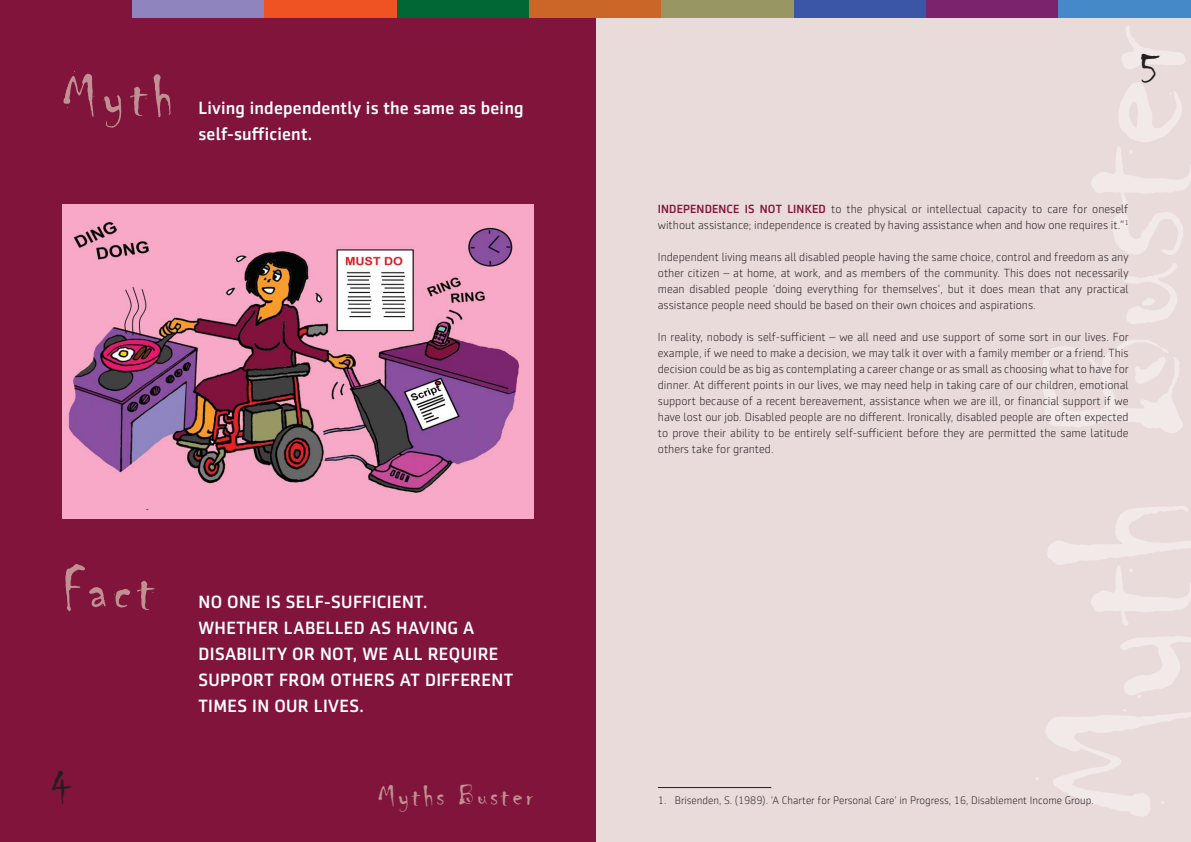
<style>
.page{position:relative;width:1191px;height:842px;background:#fff}
.page>*{position:absolute;margin:0;border:0;box-sizing:border-box;transform-origin:0 0}
.t1{font:60px "Chiller";letter-spacing:.1em;color:#c09094}
.t2{font:48px "Chiller";color:#231f20}
.t3{font:30px "Chiller";letter-spacing:.1em;color:#c09094}
.t4{font:500 18px/26px "Sentico Sans DT";letter-spacing:.02em;color:#fff}
.t5{font:300 12px/16px "Sentico Sans DT";color:#231f20;text-align:justify}
.t6{font:300 11px "Sentico Sans DT";color:#231f20}
.s1{font-weight:500;color:#81143a}
</style>
<div class="page">
<div style="left:595px;top:0;width:596px;height:842px;background:#eadbdb"></div>
<div style="left:0;top:0;width:595px;height:842px;background:#81143a"></div>
<hr style="left:658px;top:787px;width:113px;height:1px;background:#231f20">
<img style="left:62px;top:204px;width:471px;height:314px">
<div style="left:132px;top:0;width:133px;height:17px;background:#9084bf"></div>
<div style="left:265px;top:0;width:132px;height:17px;background:#f05323"></div>
<div style="left:397px;top:0;width:132px;height:17px;background:#006735"></div>
<div style="left:529px;top:0;width:132px;height:17px;background:#ca6628"></div>
<div style="left:661px;top:0;width:133px;height:17px;background:#989763"></div>
<div style="left:794px;top:0;width:132px;height:17px;background:#3b56a6"></div>
<div style="left:926px;top:0;width:132px;height:17px;background:#7b236d"></div>
<div style="left:1058px;top:0;width:133px;height:17px;background:#4689c8"></div>
<h1 class="t1" style="left:62px;top:76px;width:112px">Myth</h1>
<h3 class="t4" style="left:198px;top:97px;width:327px">Living independently is the same as being self-sufficient.</h3>
<h1 class="t1" style="left:62px;top:570px;width:93px">Fact</h1>
<h2 class="t2" style="left:51px;top:773px;width:23px">4</h2>
<h3 class="t4" style="left:198px;top:591px;width:316px">NO ONE IS SELF-SUFFICIENT.<br>WHETHER LABELLED AS HAVING A<br>DISABILITY OR NOT, WE ALL REQUIRE<br>SUPPORT FROM OTHERS AT DIFFERENT<br>TIMES IN OUR LIVES.</h3>
<h3 class="t3" style="left:378px;top:786px;width:156px">Myths Buster</h3>
<h2 class="t2" style="left:1140px;top:53px;width:22px">5</h2>
<p class="t5" style="left:658px;top:202px;width:472px"><span class="s1">INDEPENDENCE IS NOT LINKED</span> to the physical or intellectual capacity to care for oneself without assistance; independence is created by having assistance when and how one requires it.”<sup>1</sup></p>
<p class="t5" style="left:658px;top:250px;width:472px">Independent living means all disabled people having the same choice, control and freedom as any other citizen – at home, at work, and as members of the community. This does not necessarily mean disabled people ‘doing everything for themselves’, but it does mean that any practical assistance people need should be based on their own choices and aspirations.</p>
<p class="t5" style="left:658px;top:330px;width:472px">In reality, nobody is self-sufficient – we all need and use support of some sort in our lives. For example, if we need to make a decision, we may talk it over with a family member or a friend. This decision could be as big as contemplating a career change or as small as choosing what to have for dinner. At different points in our lives, we may need help in taking care of our children, emotional support because of a recent bereavement, assistance when we are ill, or financial support if we have lost our job. Disabled people are no different. Ironically, disabled people are often expected to prove their ability to be entirely self-sufficient before they are permitted the same latitude others take for granted.</p>
<p class="t6" style="left:658px;top:796px;width:437px">1. Brisenden, S. (1989). ‘A Charter for Personal Care’ in Progress, 16, Disablement Income Group.</p>
</div>
